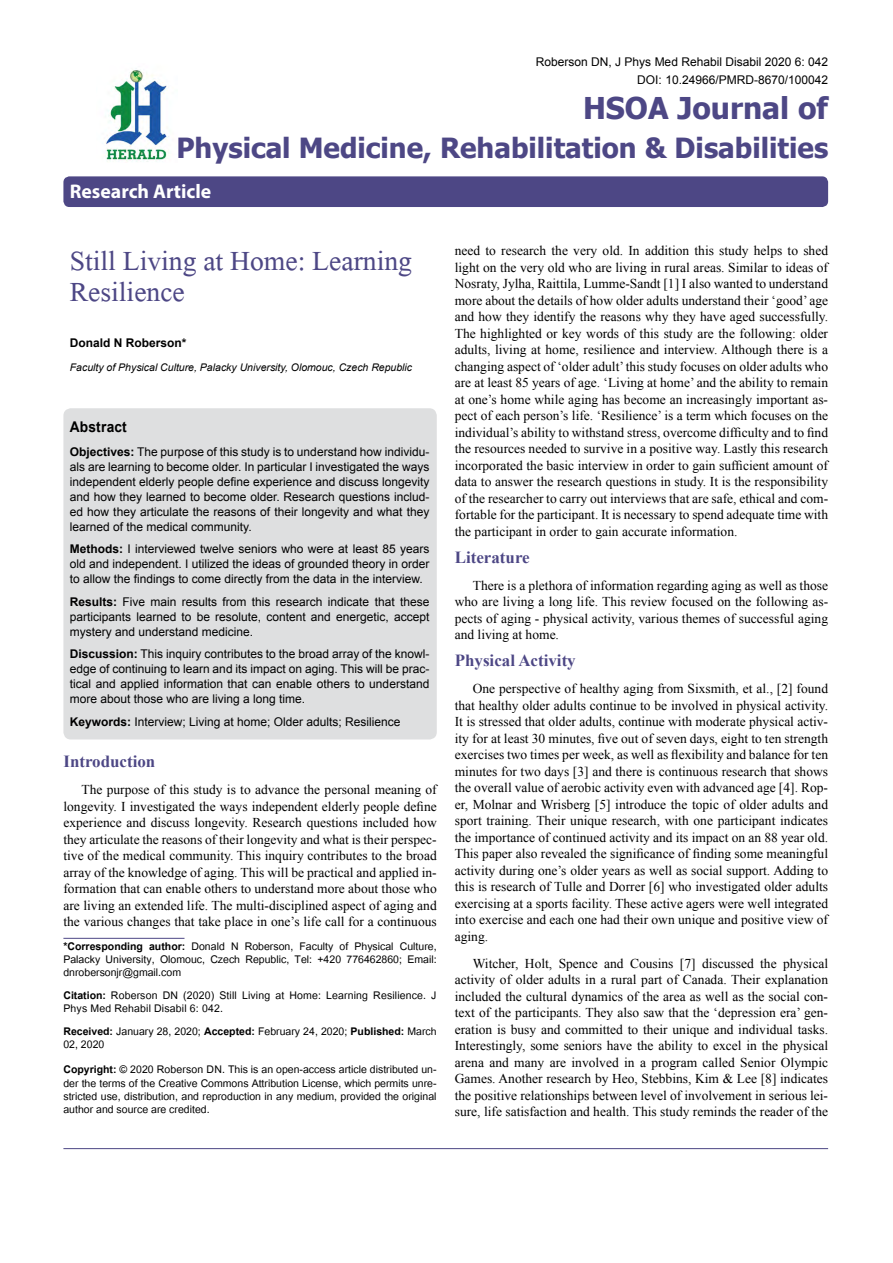
<style>
.page{position:relative;width:893px;height:1263px;background:#fff}
.page>*{position:absolute;margin:0;border:0;box-sizing:border-box;transform-origin:0 0}
.t1{font:41.25px/31.5px "Microsoft Himalaya";color:#4d4785}
.t2{font:700 30px "Tahoma";color:#4d4785}
.t3{font:700 27.75px "Tahoma";color:#4d4785}
.t4{font:700 19.8px "Myriad Hebrew";color:#fff}
.t5{font:700 16.95px "Times New Roman";color:#4d4785}
.t6{font:700 14.85px "Arial";letter-spacing:.015em;color:#000;scale:.93 1}
.t7{font:14.7px/13.2px "Utsaah";color:#000;text-align:justify}
.t8{font:13.5px/16.5px "Times New Roman";color:#000;text-align:justify}
.t9{font:12px/15px "Arial";color:#000;text-align:justify}
.t10{font:700 12px "Arial";color:#000}
.t11{font:italic 10.5px "Arial";color:#000}
.s1{font-weight:700}
</style>
<div class="page">
<div style="left:63px;top:176px;width:765px;height:31px;background:#4d4785;border-radius:6px"></div>
<hr style="left:63px;top:938px;width:121px;height:1px;background:#4d4785">
<img style="left:105px;top:70px;width:64px;height:92px">
<hr style="left:63px;top:1148px;width:765px;height:1px;background:#4d4785">
<div style="left:63px;top:408px;width:374px;height:331px;background:#dedfe0;border-radius:8px"></div>
<p class="t9" style="left:536px;top:53px;width:294px;line-height:18px;text-align:right">Roberson DN, J Phys Med Rehabil Disabil 2020 6: 042<br>DOI: 10.24966/PMRD-8670/100042</p>
<h2 class="t2" style="left:583px;top:87px;width:247px">HSOA Journal of</h2>
<h3 class="t3" style="left:176px;top:128px;width:653px">Physical Medicine, Rehabilitation &amp; Disabilities</h3>
<h3 class="t4" style="left:70px;top:180px;width:143px">Research Article</h3>
<h1 class="t1" style="left:70px;top:240px;width:344px">Still Living at Home: Learning<br>Resilience</h1>
<p class="t10" style="left:70px;top:335px;width:118px">Donald N Roberson*</p>
<p class="t11" style="left:70px;top:360px;width:344px">Faculty of Physical Culture, Palacky University, Olomouc, Czech Republic</p>
<p class="t6" style="left:70px;top:416px;width:63px">Abstract</p>
<p class="t9" style="left:70px;top:444px;width:361px"><span class="s1">Objectives:</span> The purpose of this study is to understand how individu&shy;als are learning to become older. In particular I investigated the ways independent elderly people define experience and discuss longevity and how they learned to become older. Research questions includ&shy;ed how they articulate the reasons of their longevity and what they learned of the medical community.</p>
<p class="t9" style="left:70px;top:541px;width:361px"><span class="s1">Methods:</span> I interviewed twelve seniors who were at least 85 years old and independent. I utilized the ideas of grounded theory in order to allow the findings to come directly from the data in the interview.</p>
<p class="t9" style="left:70px;top:594px;width:361px"><span class="s1">Results:</span> Five main results from this research indicate that these participants learned to be resolute, content and energetic, accept mystery and understand medicine.</p>
<p class="t9" style="left:70px;top:646px;width:361px"><span class="s1">Discussion:</span> This inquiry contributes to the broad array of the knowl&shy;edge of continuing to learn and its impact on aging. This will be prac&shy;tical and applied information that can enable others to understand more about those who are living a long time.</p>
<p class="t9" style="left:70px;top:714px;width:332px"><span class="s1">Keywords:</span> Interview; Living at home; Older adults; Resilience</p>
<p class="t5" style="left:63px;top:750px;width:93px">Introduction</p>
<p class="t8" style="left:63px;top:781px;width:375px;text-indent:18px">The purpose of this study is to advance the personal meaning of longevity. I investigated the ways independent elderly people define experience and discuss longevity. Research questions included how they articulate the reasons of their longevity and what is their perspec&shy;tive of the medical community. This inquiry contributes to the broad array of the knowledge of aging. This will be practical and applied in&shy;formation that can enable others to understand more about those who are living an extended life. The multi-disciplined aspect of aging and the various changes that take place in one’s life call for a continuous</p>
<p class="t7" style="left:63px;top:941px;width:375px"><span class="s1">*Corresponding author:</span> Donald N Roberson, Faculty of Physical Culture, Palacky University, Olomouc, Czech Republic, Tel: +420 776462860; Email: dnrobersonjr@gmail.com</p>
<p class="t7" style="left:63px;top:990px;width:375px"><span class="s1">Citation:</span> Roberson DN (2020) Still Living at Home: Learning Resilience. J<br>Phys Med Rehabil Disabil 6: 042.</p>
<p class="t7" style="left:63px;top:1025px;width:375px"><span class="s1">Received:</span> January 28, 2020; <span class="s1">Accepted:</span> February 24, 2020; <span class="s1">Published:</span> March<br>02, 2020</p>
<p class="t7" style="left:63px;top:1064px;width:375px"><span class="s1">Copyright:</span> © 2020 Roberson DN. This is an open-access article distributed un&shy;der the terms of the Creative Commons Attribution License, which permits unre&shy;stricted use, distribution, and reproduction in any medium, provided the original author and source are credited.</p>
<p class="t8" style="left:455px;top:242px;width:375px">need to research the very old. In addition this study helps to shed light on the very old who are living in rural areas. Similar to ideas of Nosraty, Jylha, Raittila, Lumme-Sandt [1] I also wanted to understand more about the details of how older adults understand their ‘good’ age and how they identify the reasons why they have aged successfully.<br>The highlighted or key words of this study are the following: older adults, living at home, resilience and interview. Although there is a changing aspect of ‘older adult’ this study focuses on older adults who are at least 85 years of age. ‘Living at home’ and the ability to remain at one’s home while aging has become an increasingly important as&shy;pect of each person’s life. ‘Resilience’ is a term which focuses on the individual’s ability to withstand stress, overcome difficulty and to find the resources needed to survive in a positive way. Lastly this research incorporated the basic interview in order to gain sufficient amount of data to answer the research questions in study. It is the responsibility of the researcher to carry out interviews that are safe, ethical and com&shy;fortable for the participant. It is necessary to spend adequate time with the participant in order to gain accurate information.</p>
<p class="t5" style="left:455px;top:545px;width:77px">Literature</p>
<p class="t8" style="left:455px;top:577px;width:375px;text-indent:18px">There is a plethora of information regarding aging as well as those who are living a long life. This review focused on the following as&shy;pects of aging - physical activity, various themes of successful aging and living at home.</p>
<p class="t5" style="left:455px;top:649px;width:123px">Physical Activity</p>
<p class="t8" style="left:455px;top:680px;width:375px;text-indent:18px">One perspective of healthy aging from Sixsmith, et al., [2] found that healthy older adults continue to be involved in physical activity.<br>It is stressed that older adults, continue with moderate physical activ&shy;ity for at least 30 minutes, five out of seven days, eight to ten strength exercises two times per week, as well as flexibility and balance for ten minutes for two days [3] and there is continuous research that shows the overall value of aerobic activity even with advanced age [4]. Rop&shy;er, Molnar and Wrisberg [5] introduce the topic of older adults and sport training. Their unique research, with one participant indicates the importance of continued activity and its impact on an 88 year old.<br>This paper also revealed the significance of finding some meaningful activity during one’s older years as well as social support. Adding to this is research of Tulle and Dorrer [6] who investigated older adults exercising at a sports facility. These active agers were well integrated into exercise and each one had their own unique and positive view of aging.</p>
<p class="t8" style="left:455px;top:955px;width:375px;text-indent:18px">Witcher, Holt, Spence and Cousins [7] discussed the physical activity of older adults in a rural part of Canada. Their explanation included the cultural dynamics of the area as well as the social con&shy;text of the participants. They also saw that the ‘depression era’ gen&shy;eration is busy and committed to their unique and individual tasks.<br>Interestingly, some seniors have the ability to excel in the physical arena and many are involved in a program called Senior Olympic Games. Another research by Heo, Stebbins, Kim &amp; Lee [8] indicates the positive relationships between level of involvement in serious lei&shy;sure, life satisfaction and health. This study reminds the reader of the</p>
</div>
